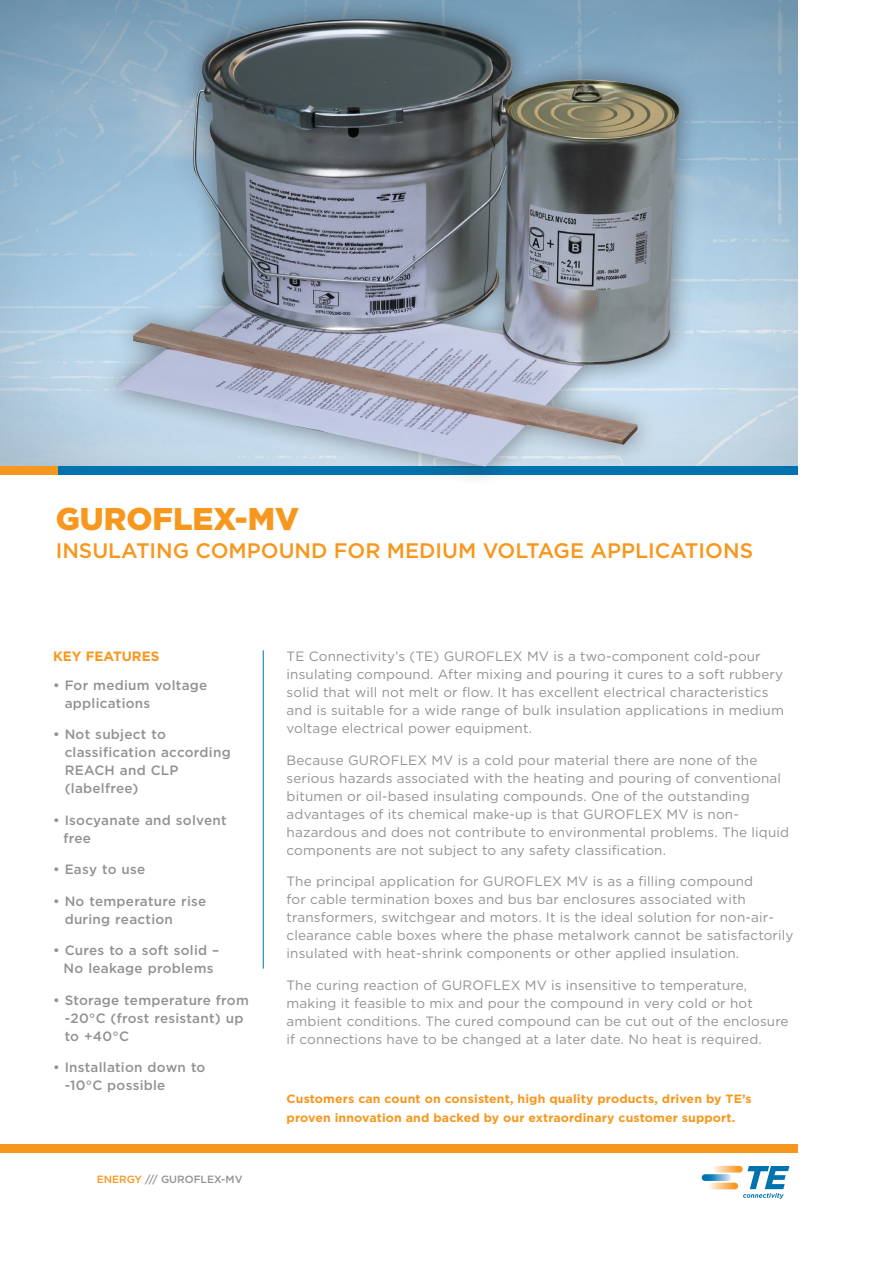
<style>
.page{position:relative;width:893px;height:1263px;background:#fff}
.page>*{position:absolute;margin:0;border:0;box-sizing:border-box;transform-origin:0 0}
.Cover_-_Main_Headlin{font:900 31.5px "Gotham";color:#f7971d}
.a_RAYCHEM_product{font:500 21px "Gotham";color:#f7971d}
.Main_Body_Copy{font:13.5px/18px "Gotham";letter-spacing:.01em;color:#919295}
.Key_Features_-_Bulle{font:500 13.5px/18px "Gotham";letter-spacing:.02em;color:#919295}
.KEY_FEATURE__TITLE{font:700 13.5px "Gotham";color:#f7971d}
.Cover_-_Closing_Copy{font:700 12px/19.5px "Gotham";letter-spacing:.01em;color:#f7971d}
.B_Footer_Info{font:500 10.5px "Gotham";color:#919295}
.s1{color:#f7971d}
</style>
<div class="page">
<img style="left:0;top:0;width:797px;height:466px">
<hr style="left:263px;top:650px;width:1px;height:318px;background:#0073ae">
<div style="left:0;top:466px;width:58px;height:9px;background:#f7971d"></div>
<div style="left:58px;top:466px;width:739px;height:9px;background:#0073ae"></div>
<div style="left:0;top:1144px;width:797px;height:9px;background:#f7971d"></div>
<svg style="left:713px;top:1166px;width:30px;height:6px"></svg>
<svg style="left:708px;top:1183px;width:30px;height:6px"></svg>
<svg style="left:702px;top:1174px;width:29px;height:7px"></svg>
<svg style="left:743px;top:1166px;width:46px;height:33px"></svg>
<div style="left:96px;top:0;width:605px;height:488px;background:#231f20;opacity:.5"></div>
<img style="left:115px;top:19px;width:569px;height:447px">
<p class="Cover_-_Main_Headlin" style="left:56px;top:497px;width:245px">GUROFLEX-MV</p>
<p class="a_RAYCHEM_product" style="left:56px;top:537px;width:699px">INSULATING COMPOUND FOR MEDIUM VOLTAGE APPLICATIONS</p>
<p class="KEY_FEATURE__TITLE" style="left:53px;top:647px;width:108px">KEY FEATURES</p>
<p class="Main_Body_Copy" style="left:287px;top:647px;width:499px">TE Connectivity’s (TE) GUROFLEX MV is a two-component cold-pour insulating compound. After mixing and pouring it cures to a soft rubbery solid that will not melt or flow. It has excellent electrical characteristics and is suitable for a wide range of bulk insulation applications in medium voltage electrical power equipment.</p>
<p class="Main_Body_Copy" style="left:287px;top:751px;width:504px">Because GUROFLEX MV is a cold pour material there are none of the serious hazards associated with the heating and pouring of conventional bitumen or oil-based insulating compounds. One of the outstanding advantages of its chemical make-up is that GUROFLEX MV is non&shy;hazardous and does not contribute to environmental problems. The liquid components are not subject to any safety classification.</p>
<p class="Main_Body_Copy" style="left:287px;top:872px;width:508px">The principal application for GUROFLEX MV is as a filling compound<br>for cable termination boxes and bus bar enclosures associated with transformers, switchgear and motors. It is the ideal solution for non-air&shy;clearance cable boxes where the phase metalwork cannot be satisfactorily insulated with heat-shrink components or other applied insulation.</p>
<p class="Main_Body_Copy" style="left:287px;top:976px;width:503px">The curing reaction of GUROFLEX MV is insensitive to temperature, making it feasible to mix and pour the compound in very cold or hot ambient conditions. The cured compound can be cut out of the enclosure if connections have to be changed at a later date. No heat is required.</p>
<p class="Key_Features_-_Bulle" style="left:65px;top:676px;width:144px;text-indent:-12px">• For medium voltage applications</p>
<p class="Key_Features_-_Bulle" style="left:65px;top:725px;width:168px;text-indent:-12px">• Not subject to classification according<br>REACH and CLP (labelfree)</p>
<p class="Key_Features_-_Bulle" style="left:64px;top:811px;width:165px;text-indent:-11px">• Isocyanate and solvent free</p>
<p class="Key_Features_-_Bulle" style="left:53px;top:860px;width:94px">• Easy to use</p>
<p class="Key_Features_-_Bulle" style="left:65px;top:892px;width:143px;text-indent:-12px">• No temperature rise during reaction</p>
<p class="Key_Features_-_Bulle" style="left:53px;top:941px;width:168px;text-align:center">• Cures to a soft solid –<br>No leakage problems</p>
<p class="Key_Features_-_Bulle" style="left:65px;top:991px;width:186px;text-indent:-12px">• Storage temperature from -20°C (frost resistant) up to +40°C</p>
<p class="Key_Features_-_Bulle" style="left:65px;top:1058px;width:142px;text-indent:-12px">• Installation down to -10°C possible</p>
<p class="Cover_-_Closing_Copy" style="left:287px;top:1089px;width:467px">Customers can count on consistent, high quality products, driven by TE’s proven innovation and backed by our extraordinary customer support.</p>
<p class="B_Footer_Info" style="left:97px;top:1173px;width:147px"><span class="s1">ENERGY</span> /// GUROFLEX-MV</p>
</div>
